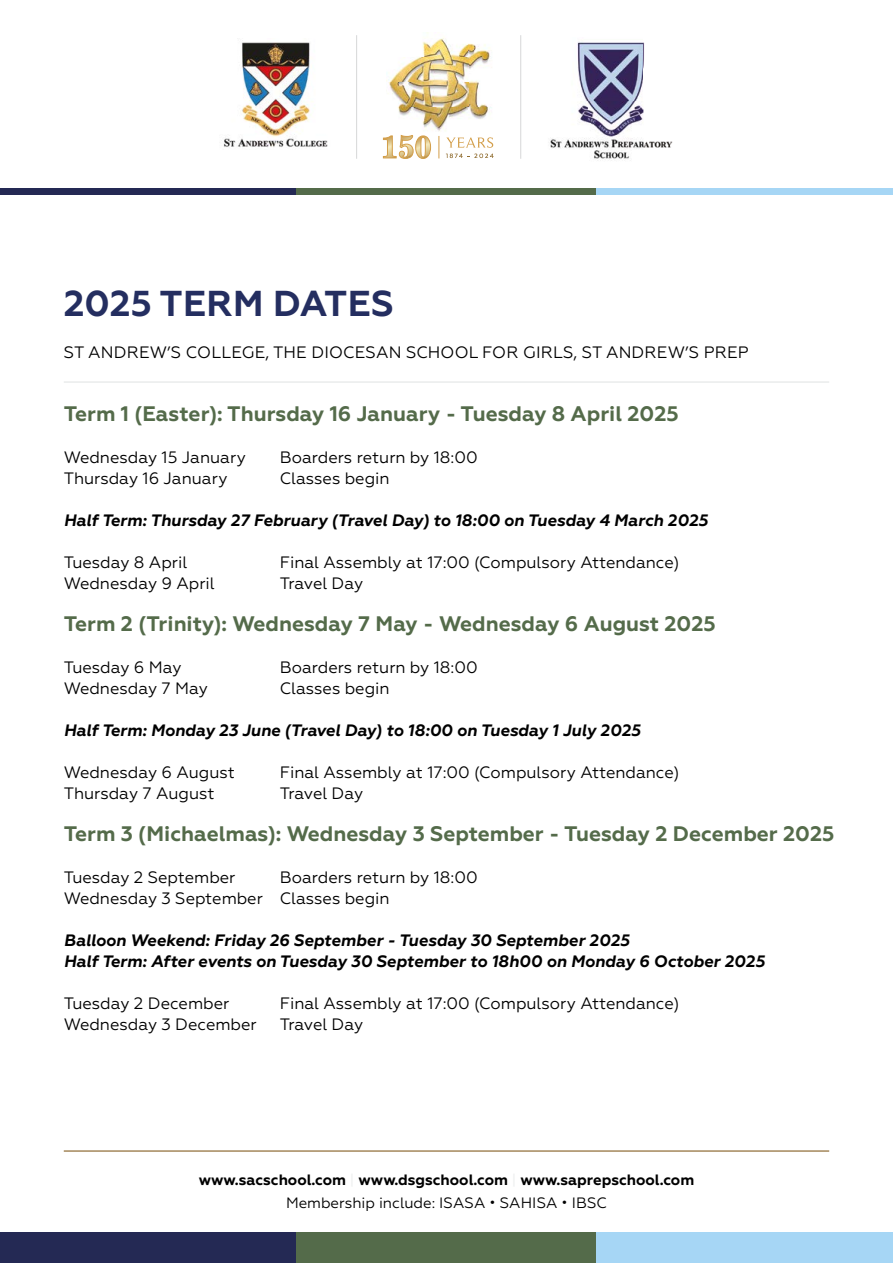
<style>
.page{position:relative;width:893px;height:1263px;background:#fff}
.page>*{position:absolute;margin:0;border:0;box-sizing:border-box;transform-origin:0 0}
.t1{font:700 36px "Geometria";letter-spacing:.005em;color:#242e60}
.t2{font:700 21px "Geometria";color:#546b4a}
.t3{font:16.5px/21px "Geometria";color:#000}
.t4{font:italic 700 16.5px/21px "Geometria";color:#000}
.t5{font:700 15px/22.5px "Geometria";color:#000;text-align:center}
.s1{font-weight:400;color:#eaecec}
.s2{font-weight:400}
</style>
<div class="page">
<img style="left:223px;top:42px;width:105px;height:105px">
<img style="left:550px;top:42px;width:123px;height:119px">
<hr style="left:356px;top:35px;width:1px;height:124px;background:#d9dadb">
<hr style="left:520px;top:35px;width:1px;height:124px;background:#d9dadb">
<img style="left:388px;top:32px;width:104px;height:99px">
<svg style="left:446px;top:137px;width:47px;height:11px"></svg>
<svg style="left:446px;top:154px;width:48px;height:4px"></svg>
<svg style="left:383px;top:135px;width:48px;height:24px"></svg>
<svg style="left:439px;top:136px;width:1px;height:22px"></svg>
<div style="left:0;top:1233px;width:297px;height:30px;background:#242954"></div>
<div style="left:297px;top:1233px;width:299px;height:30px;background:#546b4a"></div>
<div style="left:0;top:188px;width:297px;height:7px;background:#242954"></div>
<div style="left:297px;top:188px;width:299px;height:7px;background:#546b4a"></div>
<div style="left:596px;top:188px;width:297px;height:7px;background:#a6d6f5"></div>
<div style="left:596px;top:1233px;width:297px;height:30px;background:#a6d6f5"></div>
<hr style="left:64px;top:1150px;width:765px;height:2px;background:#a4875b">
<hr style="left:64px;top:381px;width:765px;height:2px;background:#eaecec">
<h1 class="t1" style="left:64px;top:282px;width:332px">2025 TERM DATES</h1>
<p class="t3" style="left:64px;top:341px;width:687px">ST ANDREW’S COLLEGE, THE DIOCESAN SCHOOL FOR GIRLS, ST ANDREW’S PREP</p>
<p class="t2" style="left:64px;top:401px;width:617px">Term 1 (Easter): Thursday 16 January - Tuesday 8 April 2025</p>
<p class="t3" style="left:64px;top:446px;width:184px">Wednesday 15 January</p>
<p class="t3" style="left:280px;top:446px;width:200px">Boarders return by 18:00</p>
<p class="t3" style="left:64px;top:467px;width:165px">Thursday 16 January</p>
<p class="t3" style="left:280px;top:467px;width:111px">Classes begin</p>
<p class="t4" style="left:64px;top:510px;width:646px">Half Term: Thursday 27 February (Travel Day) to 18:00 on Tuesday 4 March 2025</p>
<p class="t3" style="left:64px;top:551px;width:125px">Tuesday 8 April</p>
<p class="t3" style="left:280px;top:551px;width:401px">Final Assembly at 17:00 (Compulsory Attendance)</p>
<p class="t3" style="left:64px;top:572px;width:152px">Wednesday 9 April</p>
<p class="t3" style="left:280px;top:572px;width:85px">Travel Day</p>
<p class="t2" style="left:64px;top:611px;width:654px">Term 2 (Trinity): Wednesday 7 May - Wednesday 6 August 2025</p>
<p class="t3" style="left:64px;top:656px;width:119px">Tuesday 6 May</p>
<p class="t3" style="left:280px;top:656px;width:200px">Boarders return by 18:00</p>
<p class="t3" style="left:64px;top:677px;width:146px">Wednesday 7 May</p>
<p class="t3" style="left:280px;top:677px;width:111px">Classes begin</p>
<p class="t4" style="left:64px;top:720px;width:578px">Half Term: Monday 23 June (Travel Day) to 18:00 on Tuesday 1 July 2025</p>
<p class="t3" style="left:64px;top:761px;width:173px">Wednesday 6 August</p>
<p class="t3" style="left:280px;top:761px;width:401px">Final Assembly at 17:00 (Compulsory Attendance)</p>
<p class="t3" style="left:64px;top:782px;width:152px">Thursday 7 August</p>
<p class="t3" style="left:280px;top:782px;width:85px">Travel Day</p>
<p class="t2" style="left:64px;top:821px;width:772px">Term 3 (Michaelmas): Wednesday 3 September - Tuesday 2 December 2025</p>
<p class="t3" style="left:64px;top:866px;width:173px">Tuesday 2 September</p>
<p class="t3" style="left:64px;top:866px;width:416px;text-indent:216px">Boarders return by 18:00<br>Wednesday 3 September Classes begin</p>
<p class="t4" style="left:64px;top:930px;width:702px">Balloon Weekend: Friday 26 September - Tuesday 30 September 2025<br>Half Term: After events on Tuesday 30 September to 18h00 on Monday 6 October 2025</p>
<p class="t3" style="left:64px;top:992px;width:167px">Tuesday 2 December</p>
<p class="t3" style="left:280px;top:992px;width:401px">Final Assembly at 17:00 (Compulsory Attendance)</p>
<p class="t3" style="left:64px;top:1013px;width:194px">Wednesday 3 December</p>
<p class="t3" style="left:280px;top:1013px;width:85px">Travel Day</p>
<p class="t5" style="left:199px;top:1169px;width:497px">www.sacschool.com <span class="s1">|</span> www.dsgschool.com <span class="s1">|</span> www.saprepschool.com<br><span class="s2">Membership include: ISASA • SAHISA • IBSC</span></p>
</div>
